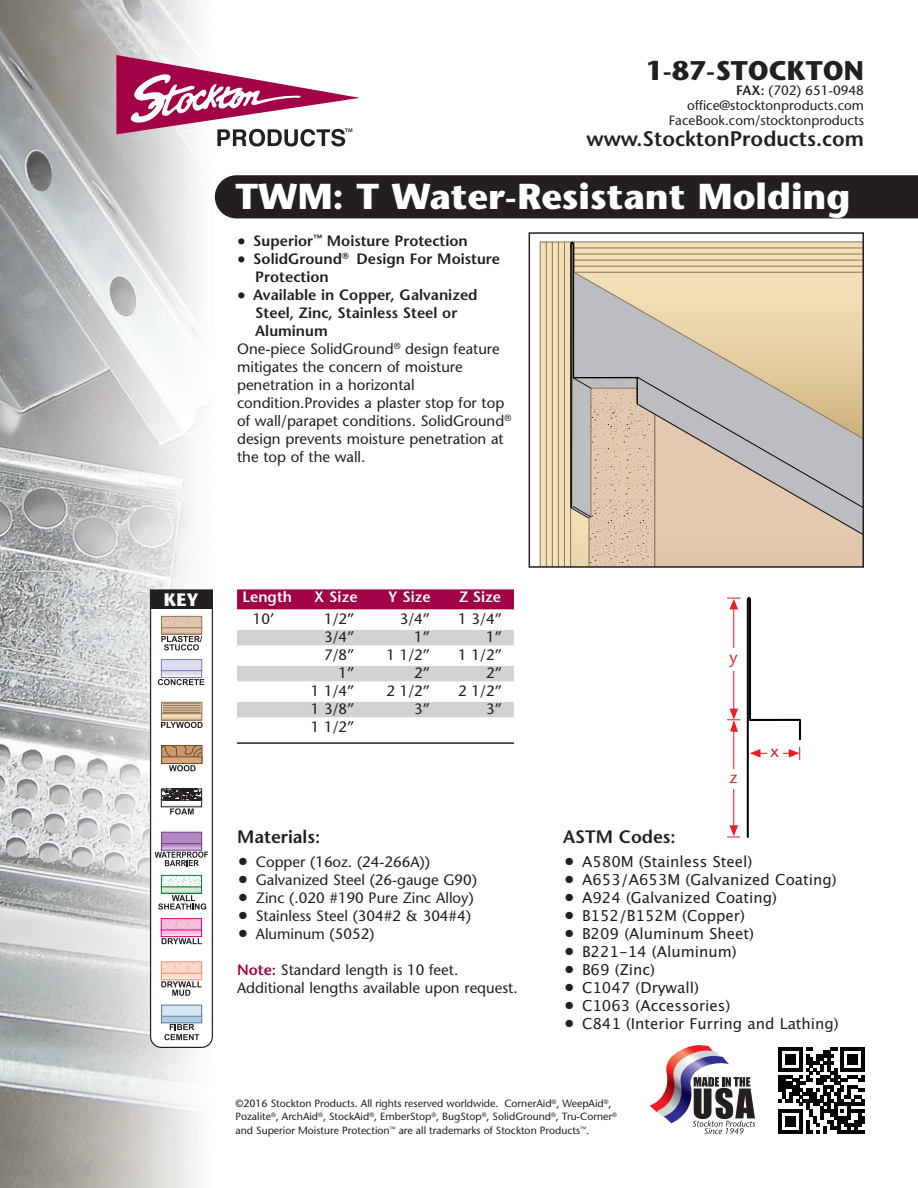
<style>
.page{position:relative;width:918px;height:1188px;background:#fff}
.page>*{position:absolute;margin:0;border:0;box-sizing:border-box;transform-origin:0 0}
.t1{font:700 36px "Stone Sans";color:#fff}
.t2{font:700 27px "Stone Sans";color:#231f20}
.t3{font:600 21px "Stone Sans";color:#231f20}
.t4{font:600 18px "Stone Sans";color:#231f20}
.t5{font:700 18px "Stone Sans";color:#fff}
.t6{font:16.5px "Stone Sans";color:#ee1d23}
.t7{font:16.5px "Stone Sans";color:#ee1d23;scale:1.05 1}
.t8{font:15px/18px "Stone Sans";color:#231f20}
.t9{font:15px "Lucida Grande";color:#231f20}
.t10{font:600 15px/18px "Stone Sans";color:#231f20}
.t11{font:600 15px "Stone Sans";color:#fff}
.t12{font:13.5px/15px "Stone Sans";color:#231f20;text-align:right}
.t13{font:10.5px/13.5px "Stone Sans";color:#231f20}
.s1{font-weight:600}
.s2{font-family:"Lucida Grande";font-weight:400}
.s3{font-family:"Lucida Grande";font-size:18px}
.s4{font-weight:600;color:#a30146}
.s5{font-size:18px}
</style>
<div class="page">
<hr style="left:733px;top:607px;width:1px;height:106px;background:#ee1d23">
<svg style="left:727px;top:598px;width:13px;height:11px"></svg>
<hr style="left:733px;top:730px;width:1px;height:97px;background:#ee1d23">
<svg style="left:727px;top:709px;width:13px;height:23px"></svg>
<svg style="left:727px;top:825px;width:13px;height:12px"></svg>
<div style="left:726px;top:648px;width:15px;height:23px;background:#fff"></div>
<div style="left:723px;top:769px;width:22px;height:20px;background:#fff"></div>
<svg style="left:746px;top:596px;width:55px;height:242px"></svg>
<img style="left:0;top:0;width:215px;height:1188px">
<svg style="left:116px;top:55px;width:244px;height:92px"></svg>
<svg style="left:650px;top:1045px;width:105px;height:89px"></svg>
<svg style="left:778px;top:1047px;width:87px;height:87px"></svg>
<div style="left:215px;top:175px;width:703px;height:43px;background:#231f20"></div>
<svg style="left:540px;top:241px;width:321px;height:324px"></svg>
<div style="left:529px;top:232px;width:335px;height:336px;border:2px solid #231f20"></div>
<div style="left:237px;top:589px;width:277px;height:14px;background:#a30146"></div>
<div style="left:237px;top:602px;width:277px;height:7px;background:#a30146"></div>
<div style="left:237px;top:630px;width:277px;height:13px;background:#d1d2d4"></div>
<hr style="left:237px;top:642px;width:277px;height:3px;background:#d1d2d4">
<div style="left:237px;top:666px;width:277px;height:13px;background:#d1d2d4"></div>
<hr style="left:237px;top:678px;width:277px;height:3px;background:#d1d2d4">
<div style="left:237px;top:702px;width:277px;height:13px;background:#d1d2d4"></div>
<hr style="left:237px;top:714px;width:277px;height:3px;background:#d1d2d4">
<hr style="left:237px;top:742px;width:277px;height:2px;background:#231f20">
<svg style="left:150px;top:609px;width:63px;height:439px"></svg>
<div style="left:162px;top:832px;width:40px;height:12px;background:#b289be"></div>
<div style="left:161px;top:832px;width:41px;height:12px;border:1px solid #753e98"></div>
<div style="left:151px;top:590px;width:61px;height:18px;background:#231f20"></div>
<div style="left:150px;top:589px;width:63px;height:20px;border:1px solid #231f20"></div>
<h2 class="t2" style="left:646px;top:60px;width:220px">1-87-STOCKTON</h2>
<p class="t12" style="left:669px;top:84px;width:197px"><span class="s1">FAX:</span> (702) 651-0948 office@stocktonproducts.com<br>FaceBook.com/stocktonproducts</p>
<h3 class="t3" style="left:587px;top:130px;width:279px">www.StocktonProducts.com</h3>
<h1 class="t1" style="left:236px;top:183px;width:616px">TWM: T Water-Resistant Molding</h1>
<p class="t10" style="left:237px;top:233px;width:232px"><span class="s2">●</span> Superior<sup>™</sup> Moisture Protection</p>
<p class="t10" style="left:255px;top:251px;width:246px;text-indent:-18px"><span class="s2">●</span> SolidGround<sup>®</sup> Design For Moisture<br>Protection</p>
<p class="t10" style="left:237px;top:287px;width:242px"><span class="s2">●</span> Available in Copper, Galvanized</p>
<p class="t10" style="left:255px;top:305px;width:204px">Steel, Zinc, Stainless Steel or</p>
<p class="t10" style="left:255px;top:323px;width:74px">Aluminum</p>
<p class="t8" style="left:237px;top:341px;width:264px">One-piece SolidGround<sup>®</sup> design feature</p>
<p class="t8" style="left:237px;top:359px;width:227px">mitigates the concern of moisture</p>
<p class="t8" style="left:237px;top:377px;width:179px">penetration in a horizontal</p>
<p class="t8" style="left:237px;top:395px;width:269px">condition.Provides a plaster stop for top</p>
<p class="t8" style="left:237px;top:413px;width:276px">of wall/parapet conditions. SolidGround<sup>®</sup></p>
<p class="t8" style="left:237px;top:431px;width:268px">design prevents moisture penetration at</p>
<p class="t8" style="left:237px;top:449px;width:130px">the top of the wall.</p>
<p class="t5" style="left:164px;top:592px;width:37px">KEY</p>
<p class="t11" style="left:242px;top:591px;width:51px">Length</p>
<p class="t11" style="left:314px;top:591px;width:45px">X Size</p>
<p class="t11" style="left:388px;top:591px;width:44px">Y Size</p>
<p class="t11" style="left:459px;top:591px;width:44px">Z Size</p>
<p class="t8" style="left:253px;top:612px;width:23px">10’</p>
<p class="t8" style="left:324px;top:612px;width:32px">1/2”</p>
<p class="t8" style="left:400px;top:612px;width:32px">3/4”</p>
<p class="t8" style="left:458px;top:612px;width:45px">1 3/4”</p>
<p class="t8" style="left:324px;top:630px;width:32px">3/4”</p>
<p class="t8" style="left:414px;top:630px;width:18px">1”</p>
<p class="t8" style="left:486px;top:630px;width:18px">1”</p>
<p class="t8" style="left:324px;top:648px;width:32px">7/8”</p>
<p class="t8" style="left:386px;top:648px;width:45px">1 1/2”</p>
<p class="t8" style="left:458px;top:648px;width:45px">1 1/2”</p>
<p class="t8" style="left:339px;top:666px;width:18px">1”</p>
<p class="t8" style="left:414px;top:666px;width:18px">2”</p>
<p class="t8" style="left:486px;top:666px;width:18px">2”</p>
<p class="t8" style="left:311px;top:684px;width:45px">1 1/4”</p>
<p class="t8" style="left:386px;top:684px;width:45px">2 1/2”</p>
<p class="t8" style="left:458px;top:684px;width:45px">2 1/2”</p>
<p class="t8" style="left:311px;top:702px;width:45px">1 3/8”</p>
<p class="t8" style="left:414px;top:702px;width:18px">3”</p>
<p class="t8" style="left:486px;top:702px;width:18px">3”</p>
<p class="t8" style="left:311px;top:720px;width:45px">1 1/2”</p>
<p class="t4" style="left:237px;top:830px;width:85px">Materials:</p>
<p class="t8" style="left:238px;top:854px;width:194px"><span class="s3">●</span> Copper (16oz. (24-266A))</p>
<p class="t8" style="left:238px;top:872px;width:241px"><span class="s3">●</span> Galvanized Steel (26-gauge G90)</p>
<p class="t8" style="left:238px;top:890px;width:237px"><span class="s3">●</span> Zinc (.020 #190 Pure Zinc Alloy)</p>
<p class="t8" style="left:238px;top:908px;width:235px"><span class="s3">●</span> Stainless Steel (304#2 &amp; 304#4)</p>
<p class="t8" style="left:238px;top:926px;width:138px"><span class="s3">●</span> Aluminum (5052)</p>
<p class="t8" style="left:237px;top:962px;width:282px"><span class="s4">Note:</span> Standard length is 10 feet.<br>Additional lengths available upon request.</p>
<p class="t6" style="left:729px;top:651px;width:10px">y</p>
<p class="t6" style="left:730px;top:771px;width:9px">z</p>
<p class="t7" style="left:770px;top:745px;width:10px">x</p>
<p class="t4" style="left:563px;top:830px;width:114px">ASTM Codes:</p>
<p class="t9" style="left:564px;top:853px;width:190px"><span class="s5">●</span> A580M (Stainless Steel)</p>
<p class="t9" style="left:564px;top:871px;width:274px"><span class="s5">●</span> A653/A653M (Galvanized Coating)</p>
<p class="t9" style="left:564px;top:889px;width:214px"><span class="s5">●</span> A924 (Galvanized Coating)</p>
<p class="t9" style="left:564px;top:907px;width:182px"><span class="s5">●</span> B152/B152M (Copper)</p>
<p class="t9" style="left:564px;top:925px;width:191px"><span class="s5">●</span> B209 (Aluminum Sheet)</p>
<p class="t9" style="left:564px;top:943px;width:174px"><span class="s5">●</span> B221-14 (Aluminum)</p>
<p class="t9" style="left:564px;top:961px;width:92px"><span class="s5">●</span> B69 (Zinc)</p>
<p class="t9" style="left:564px;top:979px;width:136px"><span class="s5">●</span> C1047 (Drywall)</p>
<p class="t9" style="left:564px;top:997px;width:168px"><span class="s5">●</span> C1063 (Accessories)</p>
<p class="t9" style="left:564px;top:1015px;width:276px"><span class="s5">●</span> C841 (Interior Furring and Lathing)</p>
<p class="t13" style="left:236px;top:1098px;width:383px">©2016 Stockton Products. All rights reserved worldwide. CornerAid<sup>®</sup>, WeepAid<sup>®</sup>,<br>Pozalite<sup>®</sup>, ArchAid<sup>®</sup>, StockAid<sup>®</sup>, EmberStop<sup>®</sup>, BugStop<sup>®</sup>, SolidGround<sup>®</sup>, Tru-Corner<sup>® </sup>and Superior Moisture Protection<sup>™</sup> are all trademarks of Stockton Products<sup>™</sup>.</p>
</div>
